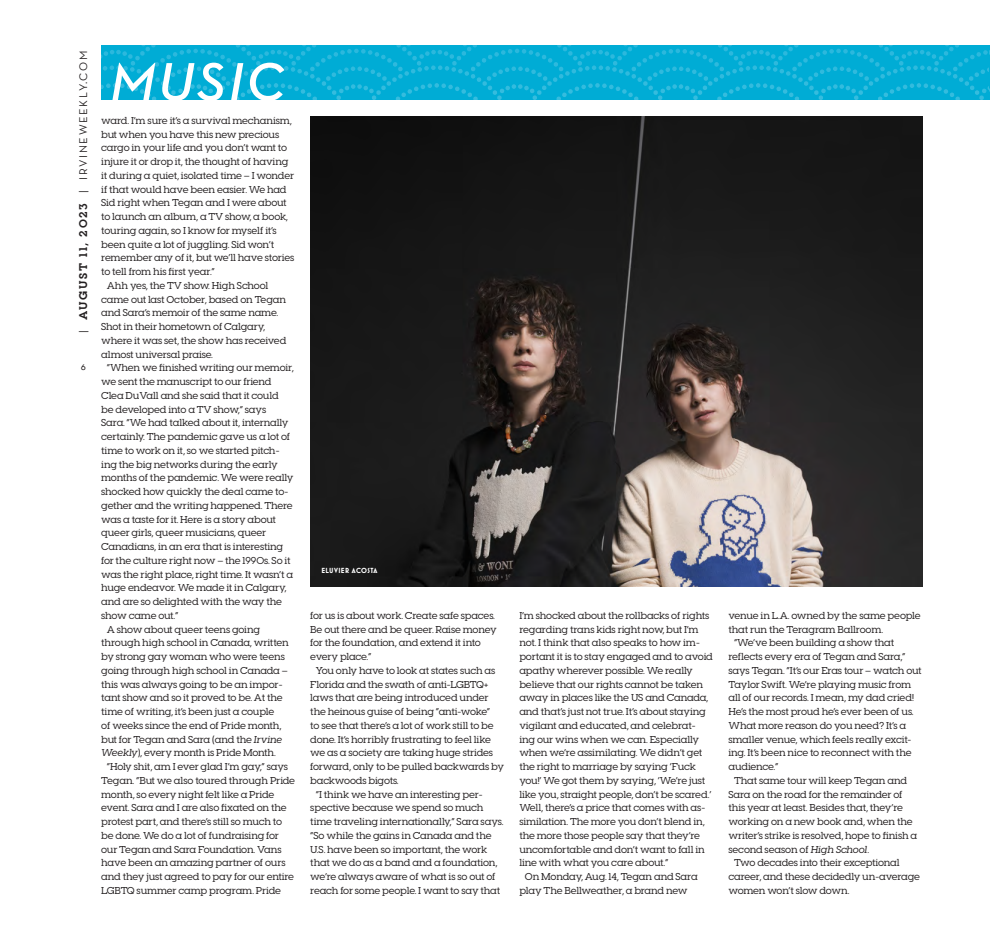
<style>
.page{position:relative;width:990px;height:945px;background:#fff}
.page>*{position:absolute;margin:0;border:0;box-sizing:border-box;transform-origin:0 0}
.t1{font:italic 600 55px "Neutraface Text TT";letter-spacing:.05em;color:#fff}
.t2{font:11.25px "Neutraface Text TT";letter-spacing:.15em;color:#231f20}
.body1{font:500 10px/13.8px "Visby Slab CF";letter-spacing:-.025em;color:#231f20}
.art_credit{font:700 7.5px "Mostra Nuova";letter-spacing:.05em;color:#fff}
.s1{font-family:"Visby Slab CF";font-weight:700}
.s2{font-style:italic}
</style>
<div class="page">
<svg style="left:101px;top:45px;width:889px;height:55px;background:#07aed6"></svg>
<img style="left:310px;top:116px;width:612px;height:471px">
<p class="t2" style="left:76px;top:333px;width:284px;rotate:-90deg">| <span class="s1">AUGUST 11, 2023</span> | IRVINEWEEKLY.COM</p>
<p class="t2" style="left:81px;top:359px;width:7px">6</p>
<p class="t1" style="left:110px;top:47px;width:177px">MUSIC</p>
<p class="body1" style="left:101px;top:113px;width:195px">ward. I’m sure it’s a survival mechanism, but when you have this new precious cargo in your life and you don’t want to injure it or drop it, the thought of having it during a quiet, isolated time – I wonder if that would have been easier. We had Sid right when Tegan and I were about to launch an album, a TV show, a book, touring again, so I know for myself it’s been quite a lot of juggling. Sid won’t remember any of it, but we’ll have stories to tell from his first year.”</p>
<p class="body1" style="left:101px;top:278px;width:187px;text-indent:6px">Ahh yes, the TV show. High School came out last October, based on Tegan and Sara’s memoir of the same name.<br>Shot in their hometown of Calgary, where it was set, the show has received almost universal praise.</p>
<p class="body1" style="left:101px;top:361px;width:194px;text-indent:6px">“When we finished writing our memoir, we sent the manuscript to our friend Clea DuVall and she said that it could<br>be developed into a TV show,” says<br>Sara. “We had talked about it, internally certainly. The pandemic gave us a lot of time to work on it, so we started pitch&shy;ing the big networks during the early months of the pandemic. We were really shocked how quickly the deal came to&shy;gether and the writing happened. There was a taste for it. Here is a story about queer girls, queer musicians, queer Canadians, in an era that is interesting for the culture right now – the 1990s. So it was the right place, right time. It wasn’t a huge endeavor. We made it in Calgary, and are so delighted with the way the show came out.”</p>
<p class="body1" style="left:101px;top:622px;width:189px;text-indent:6px">A show about queer teens going through high school in Canada, written by strong gay woman who were teens going through high school in Canada – this was always going to be an impor&shy;tant show and so it proved to be. At the time of writing, it’s been just a couple<br>of weeks since the end of Pride month, but for Tegan and Sara (and the <span class="s2">Irvine Weekly</span>), every month is Pride Month.</p>
<p class="body1" style="left:101px;top:760px;width:195px;text-indent:6px">“Holy shit, am I ever glad I’m gay,” says Tegan. “But we also toured through Pride month, so every night felt like a Pride event. Sara and I are also fixated on the protest part, and there’s still so much to be done. We do a lot of fundraising for our Tegan and Sara Foundation. Vans have been an amazing partner of ours and they just agreed to pay for our entire LGBTQ summer camp program. Pride</p>
<p class="art_credit" style="left:322px;top:566px;width:57px">ELUVIER ACOSTA</p>
<p class="body1" style="left:310px;top:608px;width:188px">for us is about work. Create safe spaces.<br>Be out there and be queer. Raise money for the foundation, and extend it into every place.”</p>
<p class="body1" style="left:310px;top:663px;width:195px;text-indent:6px">You only have to look at states such as Florida and the swath of anti-LGBTQ+ laws that are being introduced under the heinous guise of being “anti-woke”<br>to see that there’s a lot of work still to be done. It’s horribly frustrating to feel like we as a society are taking huge strides forward, only to be pulled backwards by backwoods bigots.</p>
<p class="body1" style="left:310px;top:787px;width:195px;text-indent:6px">“I think we have an interesting per&shy;spective because we spend so much time traveling internationally,” Sara says. “So while the gains in Canada and the U.S. have been so important, the work that we do as a band and a foundation, we’re always aware of what is so out of reach for some people. I want to say that</p>
<p class="body1" style="left:519px;top:608px;width:195px">I’m shocked about the rollbacks of rights regarding trans kids right now, but I’m not. I think that also speaks to how im&shy;portant it is to stay engaged and to avoid apathy wherever possible. We really believe that our rights cannot be taken away in places like the US and Canada, and that’s just not true. It’s about staying vigilant and educated, and celebrat&shy;ing our wins when we can. Especially when we’re assimilating. We didn’t get the right to marriage by saying ‘Fuck you!’ We got them by saying, ‘We’re just like you, straight people, don’t be scared.’ Well, there’s a price that comes with as&shy;similation. The more you don’t blend in, the more those people say that they’re uncomfortable and don’t want to fall in line with what you care about.”</p>
<p class="body1" style="left:519px;top:870px;width:180px;text-indent:6px">On Monday, Aug. 14, Tegan and Sara play The Bellweather, a brand new</p>
<p class="body1" style="left:728px;top:608px;width:194px">venue in L.A. owned by the same people that run the Teragram Ballroom.</p>
<p class="body1" style="left:728px;top:636px;width:195px;text-indent:6px">“We’ve been building a show that reflects every era of Tegan and Sara,” says Tegan. “It’s our Eras tour – watch out Taylor Swift. We’re playing music from all of our records. I mean, my dad cried!<br>He’s the most proud he’s ever been of us.<br>What more reason do you need? It’s a smaller venue, which feels really excit&shy;ing. It’s been nice to reconnect with the audience.”</p>
<p class="body1" style="left:728px;top:773px;width:190px;text-indent:6px">That same tour will keep Tegan and Sara on the road for the remainder of this year at least. Besides that, they’re working on a new book and, when the writer’s strike is resolved, hope to finish a second season of <span class="s2">High School</span>.</p>
<p class="body1" style="left:728px;top:856px;width:193px;text-indent:6px">Two decades into their exceptional career, and these decidedly un-average women won’t slow down.</p>
</div>
